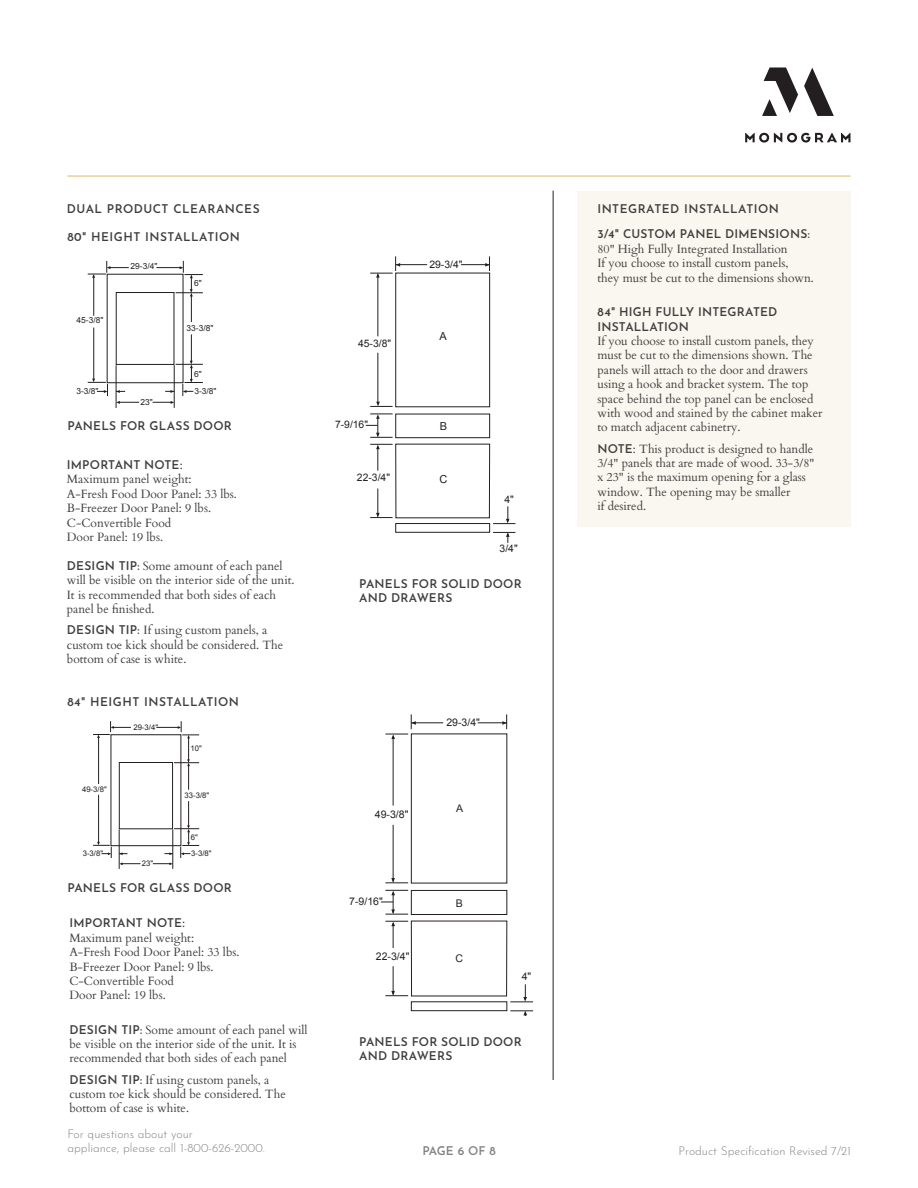
<style>
.page{position:relative;width:918px;height:1188px;background:#fff}
.page>*{position:absolute;margin:0;border:0;box-sizing:border-box;transform-origin:0 0}
.BODY_COPY{font:12px/14.4px "Cardo";color:#3e3e3f}
.BODY_COPY-2{font:600 12px/14.4px "Josefin Sans";letter-spacing:.015em;color:#3e3e3f}
.Created_Revised{font:300 12px/14.4px "Josefin Sans";color:#808285}
.NOTES_HEADER{font:600 12px "Josefin Sans";letter-spacing:.04em;color:#3e3e3f}
.Created_Revised-2{font:600 12px "Josefin Sans";letter-spacing:-.015em;color:#808285}
.t1{font:10.95px "Arial";color:#231f20}
.t2{font:10.5px "Arial";color:#231f20}
.t3{font:10.35px "Arial";color:#231f20}
.t4{font:8.4px "Arial";color:#231f20}
.t5{font:7.8px "Arial";color:#231f20}
.s1{font-family:"Josefin Sans";font-weight:600}
</style>
<div class="page">
<div style="left:577px;top:191px;width:273px;height:335px;background:#f9f7ef"></div>
<hr style="left:553px;top:191px;width:1px;height:889px;background:#231f20">
<hr style="left:68px;top:176px;width:782px;height:1px;background:#dcbf7e">
<svg style="left:745px;top:68px;width:105px;height:75px"></svg>
<div style="left:116px;top:292px;width:58px;height:73px;border:1px solid #231f20"></div>
<hr style="left:174px;top:365px;width:1px;height:43px;background:#231f20">
<hr style="left:93px;top:276px;width:1px;height:40px;background:#231f20">
<hr style="left:93px;top:328px;width:1px;height:52px;background:#231f20">
<hr style="left:116px;top:365px;width:1px;height:43px;background:#231f20">
<svg style="left:116px;top:390px;width:9px;height:3px"></svg>
<svg style="left:116px;top:401px;width:23px;height:3px"></svg>
<svg style="left:88px;top:261px;width:41px;height:17px"></svg>
<svg style="left:88px;top:379px;width:20px;height:17px"></svg>
<svg style="left:153px;top:334px;width:50px;height:70px"></svg>
<svg style="left:156px;top:261px;width:47px;height:61px"></svg>
<div style="left:119px;top:762px;width:54px;height:67px;border:1px solid #231f20"></div>
<hr style="left:173px;top:830px;width:1px;height:39px;background:#231f20">
<hr style="left:98px;top:736px;width:1px;height:48px;background:#231f20">
<hr style="left:98px;top:795px;width:1px;height:48px;background:#231f20">
<hr style="left:119px;top:830px;width:1px;height:39px;background:#231f20">
<svg style="left:119px;top:852px;width:9px;height:3px"></svg>
<svg style="left:119px;top:862px;width:22px;height:3px"></svg>
<svg style="left:93px;top:721px;width:38px;height:17px"></svg>
<svg style="left:93px;top:842px;width:19px;height:16px"></svg>
<svg style="left:153px;top:801px;width:46px;height:64px"></svg>
<svg style="left:156px;top:721px;width:43px;height:69px"></svg>
<div style="left:395px;top:273px;width:95px;height:134px;border:1px solid #231f20"></div>
<div style="left:395px;top:414px;width:95px;height:24px;border:1px solid #231f20"></div>
<div style="left:395px;top:523px;width:95px;height:10px;border:1px solid #231f20"></div>
<svg style="left:493px;top:532px;width:22px;height:11px"></svg>
<svg style="left:493px;top:506px;width:22px;height:18px"></svg>
<hr style="left:378px;top:274px;width:1px;height:62px;background:#231f20">
<hr style="left:378px;top:353px;width:1px;height:51px;background:#231f20">
<svg style="left:370px;top:402px;width:23px;height:5px"></svg>
<svg style="left:366px;top:414px;width:27px;height:24px"></svg>
<svg style="left:370px;top:444px;width:23px;height:27px"></svg>
<svg style="left:370px;top:489px;width:23px;height:29px"></svg>
<svg style="left:461px;top:256px;width:29px;height:15px"></svg>
<hr style="left:396px;top:264px;width:31px;height:1px;background:#231f20">
<svg style="left:370px;top:256px;width:30px;height:22px"></svg>
<div style="left:411px;top:734px;width:96px;height:149px;border:1px solid #231f20"></div>
<div style="left:411px;top:890px;width:96px;height:25px;border:1px solid #231f20"></div>
<div style="left:411px;top:1001px;width:96px;height:10px;border:1px solid #231f20"></div>
<div style="left:411px;top:921px;width:96px;height:75px;border:1px solid #231f20"></div>
<svg style="left:510px;top:1011px;width:23px;height:4px"></svg>
<svg style="left:510px;top:984px;width:23px;height:19px"></svg>
<svg style="left:381px;top:890px;width:27px;height:25px"></svg>
<svg style="left:385px;top:921px;width:23px;height:27px"></svg>
<svg style="left:385px;top:966px;width:23px;height:30px"></svg>
<hr style="left:393px;top:825px;width:1px;height:57px;background:#231f20">
<hr style="left:393px;top:736px;width:1px;height:70px;background:#231f20">
<svg style="left:385px;top:878px;width:23px;height:6px"></svg>
<svg style="left:478px;top:714px;width:29px;height:15px"></svg>
<hr style="left:411px;top:723px;width:32px;height:1px;background:#231f20">
<svg style="left:385px;top:714px;width:31px;height:25px"></svg>
<p class="NOTES_HEADER" style="left:67px;top:198px;width:194px">DUAL PRODUCT CLEARANCES</p>
<p class="NOTES_HEADER" style="left:68px;top:227px;width:174px">80" HEIGHT INSTALLATION</p>
<p class="t4" style="left:77px;top:315px;width:28px">45-3/8"</p>
<p class="t4" style="left:131px;top:261px;width:28px">29-3/4"</p>
<p class="t4" style="left:194px;top:277px;width:9px">6"</p>
<p class="t4" style="left:187px;top:322px;width:28px">33-3/8"</p>
<p class="t4" style="left:194px;top:368px;width:9px">6"</p>
<p class="t4" style="left:76px;top:386px;width:24px">3-3/8"</p>
<p class="t4" style="left:194px;top:386px;width:24px">3-3/8"</p>
<p class="t4" style="left:140px;top:396px;width:14px">23"</p>
<p class="BODY_COPY-2" style="left:68px;top:417px;width:166px">PANELS FOR GLASS DOOR</p>
<p class="BODY_COPY" style="left:67px;top:457px;width:126px"><span class="s1">IMPORTANT NOTE</span>:<br>Maximum panel weight:</p>
<p class="BODY_COPY" style="left:67px;top:486px;width:172px">A-Fresh Food Door Panel: 33 lbs.</p>
<p class="BODY_COPY" style="left:67px;top:500px;width:146px">B-Freezer Door Panel: 9 lbs.</p>
<p class="BODY_COPY" style="left:67px;top:515px;width:106px">C-Convertible Food</p>
<p class="BODY_COPY" style="left:67px;top:529px;width:98px">Door Panel: 19 lbs.</p>
<p class="BODY_COPY" style="left:67px;top:558px;width:229px"><span class="s1">DESIGN TIP:</span> Some amount of each panel will be visible on the interior side of the unit.<br>It is recommended that both sides of each panel be finished.</p>
<p class="BODY_COPY" style="left:67px;top:622px;width:218px"><span class="s1">DESIGN TIP:</span> If using custom panels, a custom toe kick should be considered. The bottom of case is white.</p>
<p class="NOTES_HEADER" style="left:68px;top:691px;width:173px">84" HEIGHT INSTALLATION</p>
<p class="t5" style="left:82px;top:784px;width:26px">49-3/8"</p>
<p class="t5" style="left:133px;top:722px;width:26px">29-3/4"</p>
<p class="t5" style="left:191px;top:744px;width:13px">10"</p>
<p class="t5" style="left:185px;top:790px;width:26px">33-3/8"</p>
<p class="t5" style="left:191px;top:832px;width:9px">6"</p>
<p class="t5" style="left:83px;top:848px;width:22px">3-3/8"</p>
<p class="t5" style="left:191px;top:848px;width:22px">3-3/8"</p>
<p class="t5" style="left:142px;top:858px;width:13px">23"</p>
<p class="BODY_COPY-2" style="left:68px;top:879px;width:166px">PANELS FOR GLASS DOOR</p>
<p class="BODY_COPY" style="left:69px;top:916px;width:172px"><span class="s1">IMPORTANT NOTE</span>:<br>Maximum panel weight:<br>A-Fresh Food Door Panel: 33 lbs.<br>B-Freezer Door Panel: 9 lbs.<br>C-Convertible Food<br>Door Panel: 19 lbs.</p>
<p class="BODY_COPY" style="left:69px;top:1022px;width:240px"><span class="s1">DESIGN TIP:</span> Some amount of each panel will be visible on the interior side of the unit. It is recommended that both sides of each panel</p>
<p class="BODY_COPY" style="left:69px;top:1072px;width:218px"><span class="s1">DESIGN TIP:</span> If using custom panels, a custom toe kick should be considered. The bottom of case is white.</p>
<p class="Created_Revised" style="left:68px;top:1125px;width:199px">For questions about your<br>appliance, please call 1-800-626-2000.</p>
<p class="t3" style="left:358px;top:336px;width:35px">45-3/8"</p>
<p class="t3" style="left:335px;top:418px;width:35px">7-9/16"</p>
<p class="t3" style="left:357px;top:471px;width:35px">22-3/4"</p>
<p class="t3" style="left:429px;top:257px;width:35px">29-3/4"</p>
<p class="t1" style="left:440px;top:329px;width:9px">A</p>
<p class="t1" style="left:440px;top:419px;width:9px">B</p>
<p class="t1" style="left:440px;top:472px;width:9px">C</p>
<p class="t3" style="left:505px;top:493px;width:11px">4"</p>
<p class="t3" style="left:500px;top:542px;width:20px">3/4"</p>
<p class="BODY_COPY-2" style="left:359px;top:575px;width:164px">PANELS FOR SOLID DOOR<br>AND DRAWERS</p>
<p class="t2" style="left:446px;top:715px;width:35px">29-3/4"</p>
<p class="t2" style="left:375px;top:807px;width:35px">49-3/8"</p>
<p class="t2" style="left:456px;top:802px;width:9px">A</p>
<p class="t2" style="left:349px;top:894px;width:35px">7-9/16"</p>
<p class="t2" style="left:456px;top:897px;width:9px">B</p>
<p class="t2" style="left:376px;top:950px;width:35px">22-3/4"</p>
<p class="t2" style="left:455px;top:951px;width:9px">C</p>
<p class="t2" style="left:522px;top:970px;width:11px">4"</p>
<p class="BODY_COPY-2" style="left:359px;top:1033px;width:164px">PANELS FOR SOLID DOOR<br>AND DRAWERS</p>
<p class="Created_Revised-2" style="left:422px;top:1140px;width:75px">PAGE 6 OF 8</p>
<p class="NOTES_HEADER" style="left:597px;top:198px;width:183px">INTEGRATED INSTALLATION</p>
<p class="BODY_COPY" style="left:597px;top:227px;width:218px"><span class="s1">3/4" CUSTOM PANEL DIMENSIONS:<br></span>80" High Fully Integrated Installation<br>If you choose to install custom panels,<br>they must be cut to the dimensions shown.</p>
<p class="BODY_COPY" style="left:597px;top:304px;width:227px"><span class="s1">84" HIGH FULLY INTEGRATED INSTALLATION<br></span>If you choose to install custom panels, they must be cut to the dimensions shown. The panels will attach to the door and drawers using a hook and bracket system. The top space behind the top panel can be enclosed with wood and stained by the cabinet maker to match adjacent cabinetry.</p>
<p class="BODY_COPY" style="left:597px;top:441px;width:218px"><span class="s1">NOTE</span>: This product is designed to handle 3/4" panels that are made of wood. 33-3/8" x 23" is the maximum opening for a glass window. The opening may be smaller<br>if desired.</p>
<p class="Created_Revised" style="left:678px;top:1142px;width:174px">Product Specification Revised 7/21</p>
</div>
